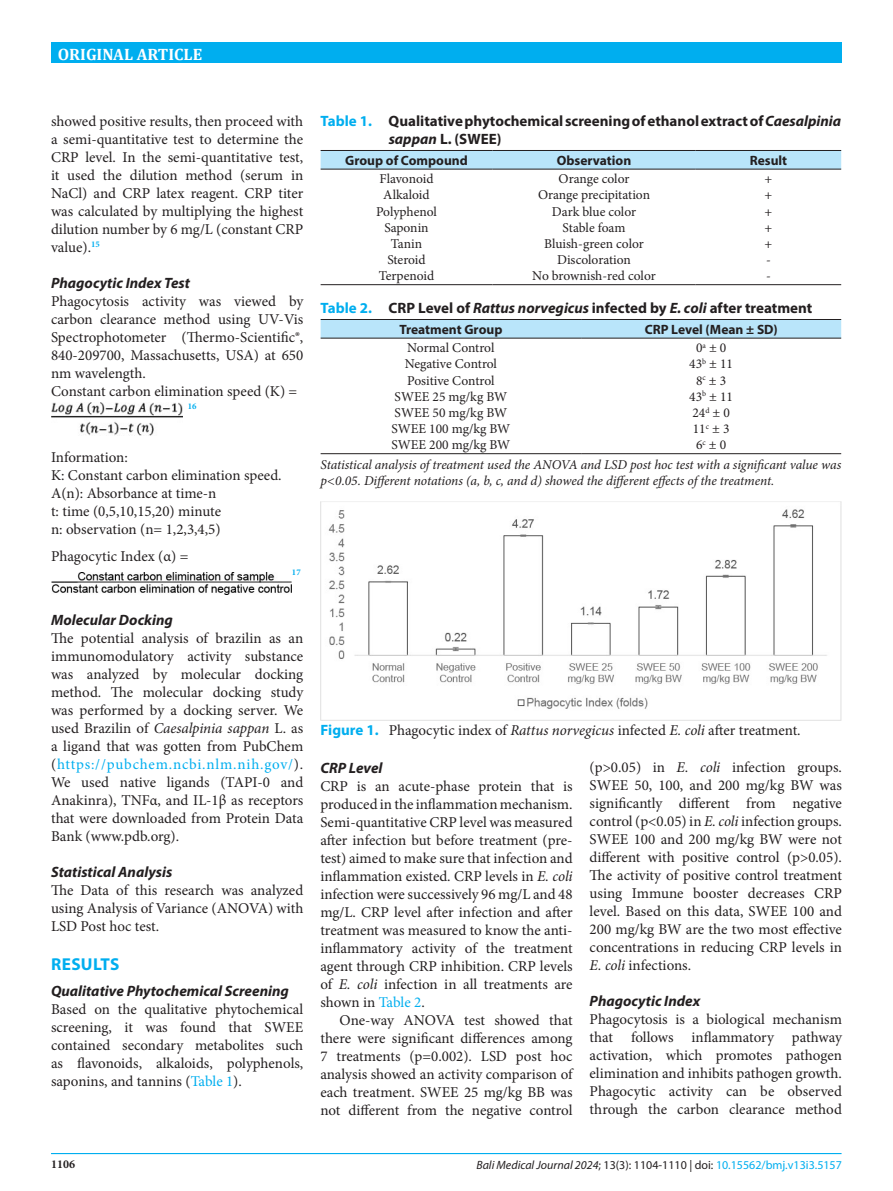
<style>
.page{position:relative;width:893px;height:1191px;background:#fff}
.page>*{position:absolute;margin:0;border:0;box-sizing:border-box;transform-origin:0 0}
.judul{font:700 17.25px "Myriad Pro";letter-spacing:.02em;color:#00aeef}
.t1{font:700 16.5px "Cambria";color:#fff}
.Heading_1{font:15px/18px "Minion Pro";color:#231f20;text-align:justify}
.judul_tabel{font:700 15px/18px "Myriad Pro";color:#231f20}
.t2{font:italic 700 15px "Myriad Pro";color:#231f20}
.Judul_Gambar{font:15px "Minion Pro";color:#231f20}
.judul-2{font:15px "Minion Pro";color:#231f20}
.t3{font:13.5px "Minion Pro";color:#231f20}
.t4{font:italic 13.5px/16.2px "Minion Pro";letter-spacing:-.01em;color:#231f20}
.t5{font:700 13.5px "Myriad Pro";color:#231f20}
.t6{font:12px "Myriad Pro";color:#00aeef}
.t7{font:700 12px "Minion Pro";color:#231f20}
.t8{font:700 8.7px "Minion Pro";color:#00aeef}
.s1{font-style:italic}
.s2{color:#00aeef}
.s3{font-family:"Myriad Pro";font-weight:700;color:#00aeef}
.s4{font-style:italic;color:#231f20}
.s5{color:#231f20}
</style>
<div class="page">
<div style="left:51px;top:43px;width:790px;height:20px;background:#00aeef"></div>
<hr style="left:51px;top:1153px;width:790px;height:1px;background:#00aeef">
<img style="left:51px;top:403px;width:131px;height:32px">
<img style="left:51px;top:572px;width:241px;height:23px">
<div style="left:321px;top:151px;width:520px;height:18px;background:#b9e5fa"></div>
<hr style="left:321px;top:150px;width:171px;height:1px;background:#231f20">
<hr style="left:492px;top:150px;width:204px;height:1px;background:#231f20">
<hr style="left:696px;top:150px;width:145px;height:1px;background:#231f20">
<hr style="left:321px;top:169px;width:171px;height:1px;background:#231f20">
<hr style="left:492px;top:169px;width:204px;height:1px;background:#231f20">
<hr style="left:696px;top:169px;width:145px;height:1px;background:#231f20">
<hr style="left:321px;top:284px;width:171px;height:1px;background:#231f20">
<hr style="left:492px;top:284px;width:204px;height:1px;background:#231f20">
<hr style="left:696px;top:284px;width:145px;height:1px;background:#231f20">
<div style="left:321px;top:320px;width:520px;height:18px;background:#b9e5fa"></div>
<hr style="left:321px;top:319px;width:260px;height:1px;background:#231f20">
<hr style="left:581px;top:319px;width:260px;height:1px;background:#231f20">
<hr style="left:321px;top:338px;width:260px;height:1px;background:#231f20">
<hr style="left:581px;top:338px;width:260px;height:1px;background:#231f20">
<hr style="left:321px;top:453px;width:260px;height:1px;background:#231f20">
<hr style="left:581px;top:453px;width:260px;height:1px;background:#231f20">
<img style="left:321px;top:501px;width:520px;height:219px">
<p class="t1" style="left:58px;top:43px;width:146px">ORIGINAL ARTICLE</p>
<p class="Heading_1" style="left:51px;top:112px;width:254px">showed positive results, then proceed with a semi-quantitative test to determine the CRP level. In the semi-quantitative test, it used the dilution method (serum in NaCl) and CRP latex reagent. CRP titer was calculated by multiplying the highest dilution number by 6 mg/L (constant CRP value).<sup>15</sup></p>
<p class="t2" style="left:51px;top:273px;width:141px">Phagocytic Index Test</p>
<p class="Heading_1" style="left:51px;top:292px;width:254px">Phagocytosis activity was viewed by carbon clearance method using UV-Vis Spectrophotometer (Thermo-Scientific®, 840-209700, Massachusetts, USA) at 650 nm wavelength.</p>
<p class="Heading_1" style="left:51px;top:382px;width:248px">Constant carbon elimination speed (K) =</p>
<p class="t8" style="left:188px;top:400px;width:10px">16</p>
<p class="Heading_1" style="left:51px;top:448px;width:78px">Information:</p>
<p class="Heading_1" style="left:51px;top:466px;width:232px">K: Constant carbon elimination speed.</p>
<p class="Heading_1" style="left:51px;top:484px;width:167px">A(n): Absorbance at time-n</p>
<p class="Heading_1" style="left:51px;top:502px;width:172px">t: time (0,5,10,15,20) minute</p>
<p class="Heading_1" style="left:51px;top:520px;width:171px">n: observation (n= 1,2,3,4,5)</p>
<p class="judul-2" style="left:51px;top:546px;width:139px">Phagocytic Index (α) =</p>
<p class="t8" style="left:292px;top:566px;width:10px">17</p>
<p class="t2" style="left:51px;top:610px;width:123px">Molecular Docking</p>
<p class="Heading_1" style="left:51px;top:629px;width:254px">The potential analysis of brazilin as an immunomodulatory activity substance was analyzed by molecular docking method. The molecular docking study was performed by a docking server. We used Brazilin of <span class="s1">Caesalpinia sappan</span> L. as a ligand that was gotten from PubChem (<span class="s2">https://pubchem.ncbi.nlm.nih.gov/</span>).<br>We used native ligands (TAPI-0 and Anakinra), TNFα, and IL-1β as receptors that were downloaded from Protein Data Bank (www.pdb.org).</p>
<p class="t2" style="left:51px;top:862px;width:123px">Statistical Analysis</p>
<p class="Heading_1" style="left:51px;top:881px;width:254px">The Data of this research was analyzed using Analysis of Variance (ANOVA) with LSD Post hoc test.</p>
<p class="judul" style="left:51px;top:952px;width:70px">RESULTS</p>
<p class="t2" style="left:51px;top:981px;width:239px">Qualitative Phytochemical Screening</p>
<p class="Heading_1" style="left:51px;top:1000px;width:254px">Based on the qualitative phytochemical screening, it was found that SWEE contained secondary metabolites such as flavonoids, alkaloids, polyphenols, saponins, and tannins (<span class="s2">Table 1</span>).</p>
<p class="judul_tabel" style="left:389px;top:112px;width:454px;text-indent:-68px"><span class="s2">Table 1.</span> Qualitative phytochemical screening of ethanol extract of <span class="s1">Caesalpinia sappan</span> L. (SWEE)</p>
<p class="t5" style="left:345px;top:151px;width:124px">Group of Compound</p>
<p class="t5" style="left:557px;top:151px;width:76px">Observation</p>
<p class="t5" style="left:750px;top:151px;width:39px">Result</p>
<p class="t3" style="left:380px;top:170px;width:55px">Flavonoid</p>
<p class="t3" style="left:383px;top:186px;width:48px">Alkaloid</p>
<p class="t3" style="left:376px;top:202px;width:62px">Polyphenol</p>
<p class="t3" style="left:384px;top:218px;width:46px">Saponin</p>
<p class="t3" style="left:391px;top:235px;width:33px">Tanin</p>
<p class="t3" style="left:387px;top:251px;width:40px">Steroid</p>
<p class="t3" style="left:379px;top:267px;width:57px">Terpenoid</p>
<p class="t3" style="left:559px;top:170px;width:72px">Orange color</p>
<p class="t3" style="left:538px;top:186px;width:114px">Orange precipitation</p>
<p class="t3" style="left:552px;top:202px;width:86px">Dark blue color</p>
<p class="t3" style="left:563px;top:218px;width:64px">Stable foam</p>
<p class="t3" style="left:544px;top:235px;width:101px">Bluish-green color</p>
<p class="t3" style="left:557px;top:251px;width:75px">Discoloration</p>
<p class="t3" style="left:532px;top:267px;width:125px">No brownish-red color</p>
<p class="t3" style="left:764px;top:170px;width:9px">+</p>
<p class="t3" style="left:764px;top:186px;width:9px">+</p>
<p class="t3" style="left:764px;top:202px;width:9px">+</p>
<p class="t3" style="left:764px;top:218px;width:9px">+</p>
<p class="t3" style="left:764px;top:235px;width:9px">+</p>
<p class="t3" style="left:766px;top:251px;width:6px">-</p>
<p class="t3" style="left:766px;top:267px;width:6px">-</p>
<p class="judul_tabel" style="left:321px;top:298px;width:493px"><span class="s2">Table 2.</span> CRP Level of <span class="s1">Rattus norvegicus</span> infected by <span class="s1">E. coli</span> after treatment</p>
<p class="t5" style="left:399px;top:320px;width:105px">Treatment Group</p>
<p class="t5" style="left:645px;top:320px;width:134px">CRP Level (Mean ± SD)</p>
<p class="t3" style="left:407px;top:339px;width:89px">Normal Control</p>
<p class="t3" style="left:405px;top:355px;width:94px">Negative Control</p>
<p class="t3" style="left:407px;top:371px;width:89px">Positive Control</p>
<p class="t3" style="left:395px;top:387px;width:114px">SWEE 25 mg/kg BW</p>
<p class="t3" style="left:395px;top:404px;width:114px">SWEE 50 mg/kg BW</p>
<p class="t3" style="left:391px;top:420px;width:120px">SWEE 100 mg/kg BW</p>
<p class="t3" style="left:391px;top:436px;width:120px">SWEE 200 mg/kg BW</p>
<p class="t3" style="left:696px;top:339px;width:32px">0<sup>a</sup> ± 0</p>
<p class="t3" style="left:689px;top:355px;width:45px">43<sup>b</sup> ± 11</p>
<p class="t3" style="left:696px;top:371px;width:32px">8<sup>c</sup> ± 3</p>
<p class="t3" style="left:689px;top:387px;width:45px">43<sup>b</sup> ± 11</p>
<p class="t3" style="left:692px;top:404px;width:39px">24<sup>d</sup> ± 0</p>
<p class="t3" style="left:693px;top:420px;width:38px">11<sup>c</sup> ± 3</p>
<p class="t3" style="left:696px;top:436px;width:32px">6<sup>c</sup> ± 0</p>
<p class="t4" style="left:321px;top:456px;width:522px">Statistical analysis of treatment used the ANOVA and LSD post hoc test with a significant value was p&lt;0.05. Different notations (a, b, c, and d) showed the different effects of the treatment.</p>
<p class="Judul_Gambar" style="left:321px;top:720px;width:482px"><span class="s3">Figure 1.</span> Phagocytic index of <span class="s1">Rattus norvegicus</span> infected <span class="s1">E. coli</span> after treatment.</p>
<p class="t2" style="left:320px;top:758px;width:64px">CRP Level</p>
<p class="Heading_1" style="left:320px;top:777px;width:254px">CRP is an acute-phase protein that is produced in the inflammation mechanism.<br>Semi-quantitative CRP level was measured after infection but before treatment (pre&shy;test) aimed to make sure that infection and inflammation existed. CRP levels in <span class="s1">E. coli </span>infection were successively 96 mg/L and 48 mg/L. CRP level after infection and after treatment was measured to know the anti&shy;inflammatory activity of the treatment agent through CRP inhibition. CRP levels of <span class="s1">E. coli</span> infection in all treatments are shown in <span class="s2">Table 2</span>.</p>
<p class="Heading_1" style="left:320px;top:1011px;width:254px;text-indent:19px">One-way ANOVA test showed that there were significant differences among 7 treatments (p=0.002). LSD post hoc analysis showed an activity comparison of each treatment. SWEE 25 mg/kg BB was not different from the negative control</p>
<p class="Heading_1" style="left:590px;top:758px;width:254px">(p&gt;0.05) in <span class="s1">E. coli</span> infection groups.<br>SWEE 50, 100, and 200 mg/kg BW was significantly different from negative control (p&lt;0.05) in <span class="s1">E. coli</span> infection groups.<br>SWEE 100 and 200 mg/kg BW were not different with positive control (p&gt;0.05).<br>The activity of positive control treatment using Immune booster decreases CRP level. Based on this data, SWEE 100 and 200 mg/kg BW are the two most effective concentrations in reducing CRP levels in <span class="s1">E. coli</span> infections.</p>
<p class="t2" style="left:590px;top:991px;width:112px">Phagocytic Index</p>
<p class="Heading_1" style="left:590px;top:1010px;width:254px">Phagocytosis is a biological mechanism that follows inflammatory pathway activation, which promotes pathogen elimination and inhibits pathogen growth.<br>Phagocytic activity can be observed through the carbon clearance method</p>
<p class="t7" style="left:51px;top:1156px;width:25px">1106</p>
<p class="t6" style="left:476px;top:1157px;width:367px"><span class="s4">Bali Medical Journal 2024</span><span class="s5">; 13(3): 1104-1110 | doi:</span> 10.15562/bmj.v13i3.5157</p>
</div>
